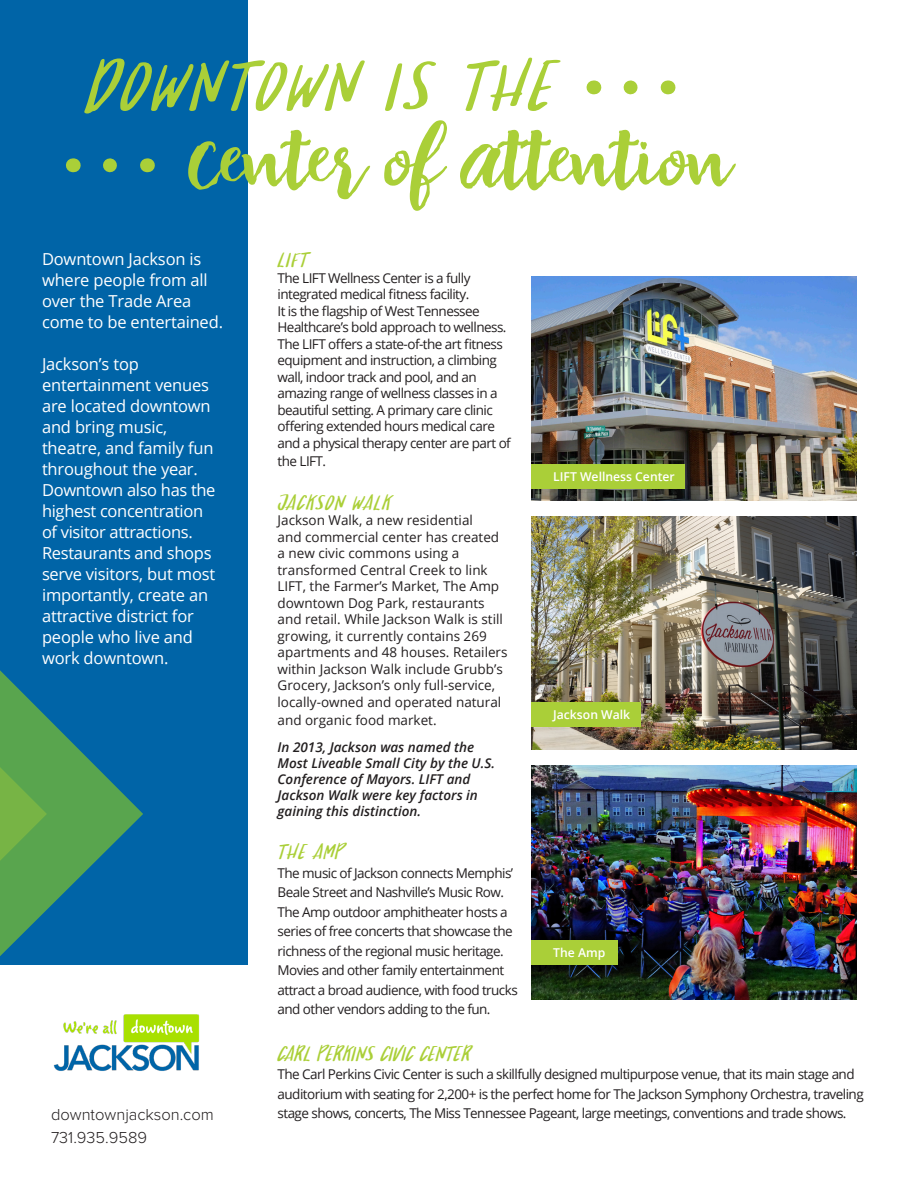
<style>
.page{position:relative;width:918px;height:1188px;background:#fff}
.page>*{position:absolute;margin:0;border:0;box-sizing:border-box;transform-origin:0 0}
.t1{font:87.6px "armstrong";color:#aacf38}
.t2{font:84.6px "Aerostat";letter-spacing:.04em;color:#aacf38}
.t3{font:25.5px "Aerostat";color:#aacf38}
.t4{font:25.5px "Aerostat";letter-spacing:.04em;color:#aacf38}
.t5{font:16.5px/21px "Open Sans";letter-spacing:-.01em;color:#fff}
.t6{font:300 16.5px "Proxima Nova";color:#231f20}
.t7{font:13.5px/16.5px "Open Sans";letter-spacing:-.04em;color:#231f20}
.t8{font:13.5px/16.5px "Open Sans";color:#231f20}
.t9{font:italic 600 13.5px/16.2px "Open Sans";color:#231f20}
.t10{font:600 12.15px "Open Sans";color:#fff}
</style>
<div class="page">
<div style="left:0;top:0;width:247px;height:964px;background:#0064a7"></div>
<img style="left:531px;top:276px;width:325px;height:225px">
<svg style="left:110px;top:158px;width:7px;height:14px"></svg>
<svg style="left:73px;top:158px;width:1px;height:14px"></svg>
<svg style="left:147px;top:158px;width:1px;height:14px"></svg>
<svg style="left:631px;top:80px;width:7px;height:14px"></svg>
<svg style="left:593px;top:80px;width:1px;height:14px"></svg>
<svg style="left:668px;top:80px;width:1px;height:14px"></svg>
<img style="left:532px;top:516px;width:325px;height:234px">
<img style="left:531px;top:766px;width:326px;height:234px">
<svg style="left:47px;top:717px;width:96px;height:248px"></svg>
<svg style="left:0;top:670px;width:47px;height:295px"></svg>
<div style="left:531px;top:464px;width:154px;height:25px;background:#aacf38"></div>
<div style="left:531px;top:702px;width:110px;height:25px;background:#aacf38"></div>
<div style="left:531px;top:940px;width:87px;height:24px;background:#aacf38"></div>
<img style="left:53px;top:1014px;width:147px;height:57px">
<p class="t2" style="left:84px;top:48px;width:470px">DOWNTOWN IS THE</p>
<p class="t1" style="left:189px;top:113px;width:543px">Center of Attention</p>
<p class="t5" style="left:42px;top:249px;width:183px">Downtown Jackson is where people from all over the Trade Area come to be entertained.</p>
<p class="t5" style="left:42px;top:354px;width:175px">Jackson’s top entertainment venues are located downtown and bring music, theatre, and family fun throughout the year.<br>Downtown also has the highest concentration of visitor attractions.<br>Restaurants and shops serve visitors, but most importantly, create an attractive district for people who live and work downtown.</p>
<p class="t6" style="left:51px;top:1105px;width:164px">downtownjackson.com</p>
<p class="t6" style="left:51px;top:1128px;width:98px">731.935.9589</p>
<p class="t3" style="left:278px;top:248px;width:31px">LIFT</p>
<p class="t7" style="left:278px;top:269px;width:235px">The LIFT Wellness Center is a fully integrated medical fitness facility.<br>It is the flagship of West Tennessee Healthcare’s bold approach to wellness.<br>The LIFT offers a state-of-the art fitness equipment and instruction, a climbing wall, indoor track and pool, and an amazing range of wellness classes in a beautiful setting. A primary care clinic offering extended hours medical care and a physical therapy center are part of</p>
<p class="t7" style="left:278px;top:452px;width:50px">the LIFT.</p>
<p class="t4" style="left:278px;top:491px;width:115px">JACKSON WALK</p>
<p class="t8" style="left:278px;top:512px;width:232px">Jackson Walk, a new residential<br>and commercial center has created a new civic commons using a transformed Central Creek to link LIFT, the Farmer’s Market, The Amp downtown Dog Park, restaurants and retail. While Jackson Walk is still growing, it currently contains 269 apartments and 48 houses. Retailers within Jackson Walk include Grubb’s Grocery, Jackson’s only full-service, locally-owned and operated natural</p>
<p class="t8" style="left:278px;top:711px;width:161px">and organic food market.</p>
<p class="t9" style="left:278px;top:738px;width:219px">In 2013, Jackson was named the<br>Most Liveable Small City by the U.S.<br>Conference of Mayors. LIFT and<br>Jackson Walk were key factors in gaining this distinction.</p>
<p class="t3" style="left:278px;top:841px;width:67px">THE AMP</p>
<p class="t7" style="left:278px;top:863px;width:242px;line-height:19.5px">The music of Jackson connects Memphis’ Beale Street and Nashville’s Music Row.<br>The Amp outdoor amphitheater hosts a series of free concerts that showcase the richness of the regional music heritage.<br>Movies and other family entertainment attract a broad audience, with food trucks and other vendors adding to the fun.</p>
<p class="t10" style="left:553px;top:468px;width:123px">LIFT Wellness Center</p>
<p class="t10" style="left:553px;top:706px;width:78px">Jackson Walk</p>
<p class="t10" style="left:553px;top:944px;width:54px">The Amp</p>
<p class="t3" style="left:278px;top:1042px;width:195px">CARL PERKINS CIVIC CENTER</p>
<p class="t7" style="left:278px;top:1064px;width:588px;line-height:19.5px">The Carl Perkins Civic Center is such a skillfully designed multipurpose venue, that its main stage and auditorium with seating for 2,200+ is the perfect home for The Jackson Symphony Orchestra, traveling stage shows, concerts, The Miss Tennessee Pageant, large meetings, conventions and trade shows.</p>
</div>
